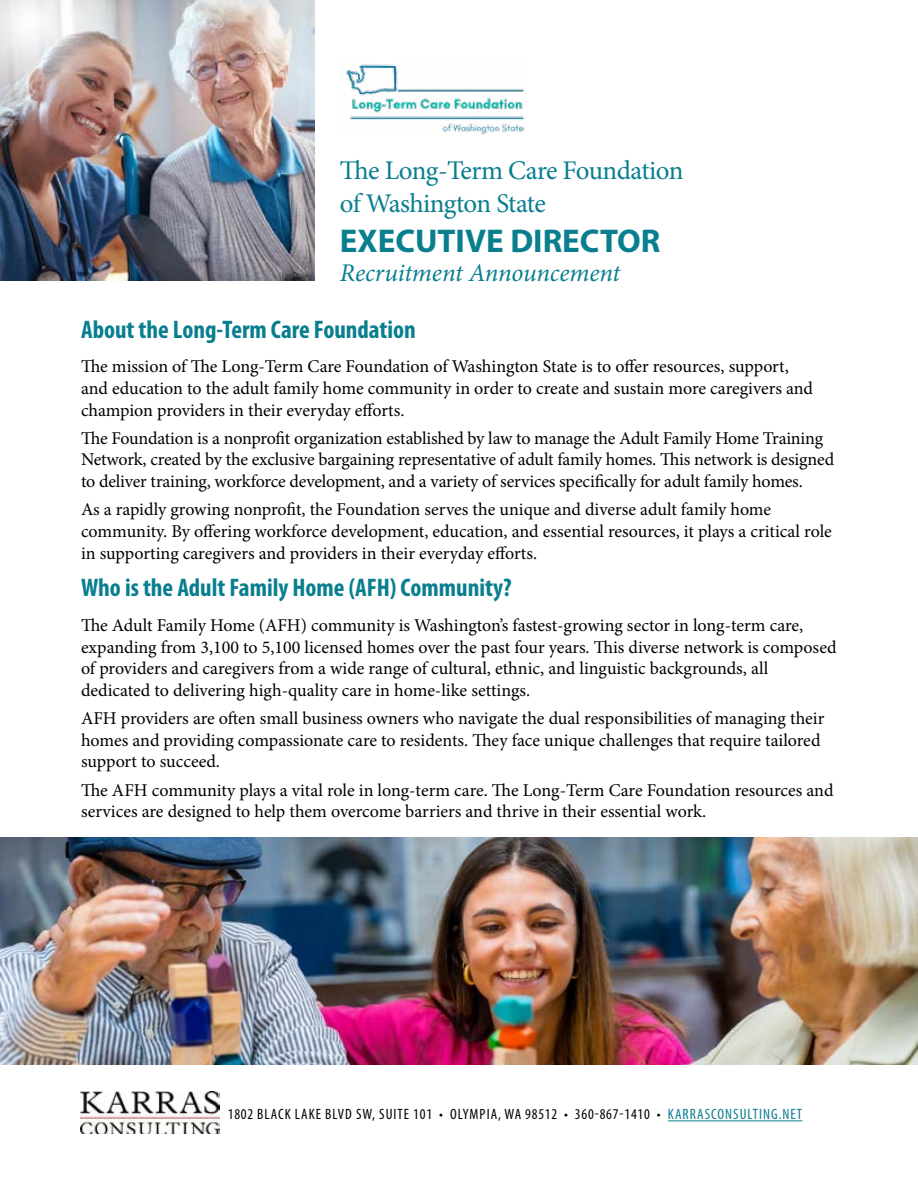
<style>
.page{position:relative;width:918px;height:1188px;background:#fff}
.page>*{position:absolute;margin:0;border:0;box-sizing:border-box;transform-origin:0 0}
.t1{font:700 33px "Myriad Pro";color:#087e8e}
.t2{font:27px/32.4px "Minion Pro";letter-spacing:-.025em;color:#087e8e}
.t3{font:700 condensed 25.5px "Myriad Pro";color:#087e8e}
.t4{font:italic 25.5px "Minion Pro";letter-spacing:-.005em;color:#087e8e}
.t5{font:18px/21.6px "Minion Pro";letter-spacing:-.005em;color:#000}
.t6{font:condensed 15px "Myriad Pro";letter-spacing:.07em;color:#000}
.s1{color:#087e8e}
</style>
<div class="page">
<img style="left:81px;top:1091px;width:139px;height:43px">
<hr style="left:668px;top:1121px;width:134px;height:1px;background:#087e8e">
<img style="left:0;top:837px;width:918px;height:228px">
<img style="left:0;top:0;width:315px;height:281px">
<img style="left:346px;top:64px;width:179px;height:71px">
<h2 class="t2" style="left:340px;top:155px;width:345px">The Long-Term Care Foundation of Washington State</h2>
<h1 class="t1" style="left:340px;top:219px;width:322px">EXECUTIVE DIRECTOR</h1>
<h3 class="t4" style="left:340px;top:255px;width:282px">Recruitment Announcement</h3>
<h3 class="t3" style="left:81px;top:313px;width:336px">About the Long-Term Care Foundation</h3>
<p class="t5" style="left:81px;top:356px;width:734px">The mission of The Long-Term Care Foundation of Washington State is to offer resources, support, and education to the adult family home community in order to create and sustain more caregivers and champion providers in their everyday efforts.</p>
<p class="t5" style="left:81px;top:427px;width:755px">The Foundation is a nonprofit organization established by law to manage the Adult Family Home Training<br>Network, created by the exclusive bargaining representative of adult family homes. This network is designed to deliver training, workforce development, and a variety of services specifically for adult family homes.</p>
<p class="t5" style="left:81px;top:499px;width:752px">As a rapidly growing nonprofit, the Foundation serves the unique and diverse adult family home community. By offering workforce development, education, and essential resources, it plays a critical role in supporting caregivers and providers in their everyday efforts.</p>
<h3 class="t3" style="left:81px;top:572px;width:432px">Who is the Adult Family Home (AFH) Community?</h3>
<p class="t5" style="left:81px;top:615px;width:757px">The Adult Family Home (AFH) community is Washington’s fastest-growing sector in long-term care, expanding from 3,100 to 5,100 licensed homes over the past four years. This diverse network is composed of providers and caregivers from a wide range of cultural, ethnic, and linguistic backgrounds, all dedicated to delivering high-quality care in home-like settings.</p>
<p class="t5" style="left:81px;top:708px;width:745px">AFH providers are often small business owners who navigate the dual responsibilities of managing their homes and providing compassionate care to residents. They face unique challenges that require tailored support to succeed.</p>
<p class="t5" style="left:81px;top:779px;width:754px">The AFH community plays a vital role in long-term care. The Long-Term Care Foundation resources and services are designed to help them overcome barriers and thrive in their essential work.</p>
<p class="t6" style="left:228px;top:1105px;width:576px">1802 BLACK LAKE BLVD SW, SUITE 101 • OLYMPIA, WA 98512 • 360-867-1410 • <span class="s1">KARRASCONSULTING.NET</span></p>
</div>
